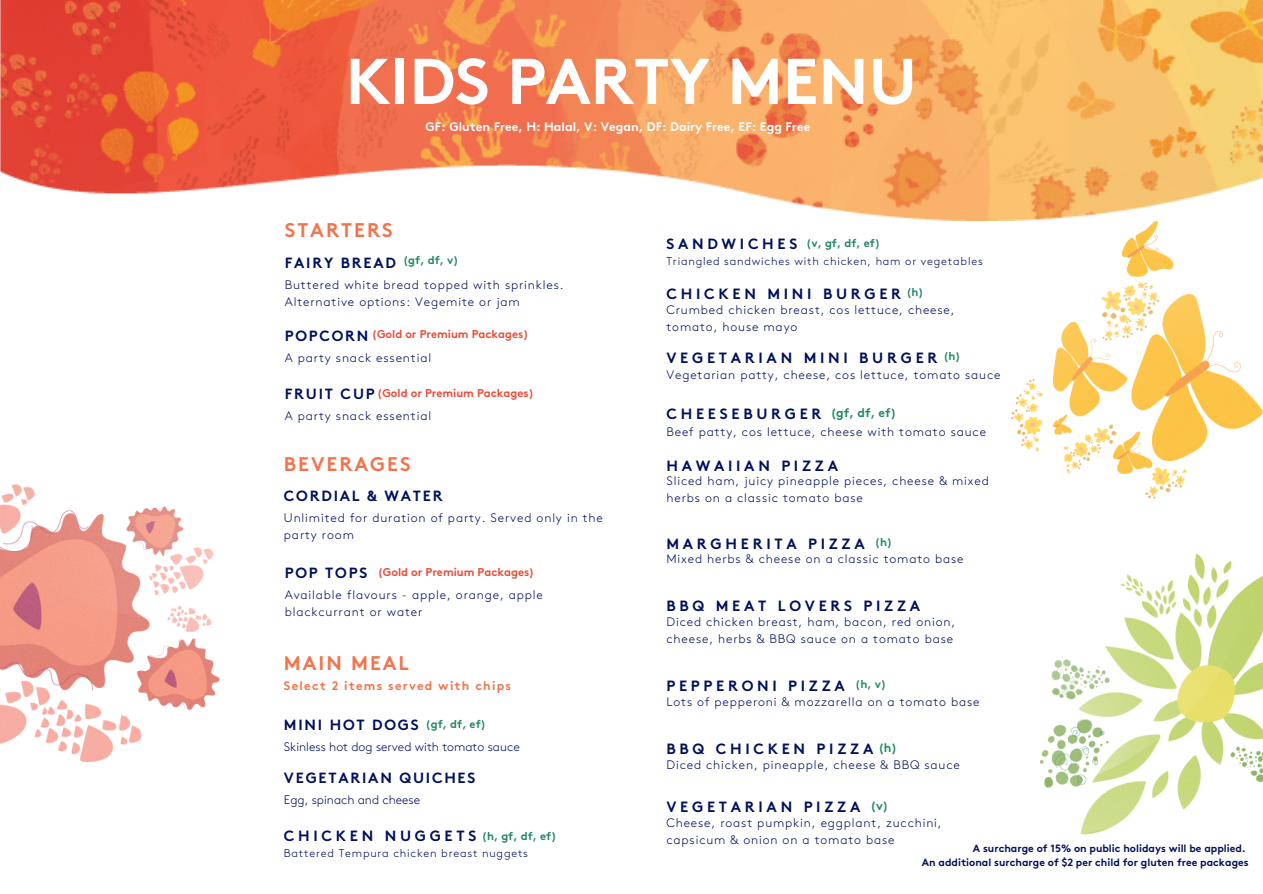
<style>
.page{position:relative;width:1263px;height:894px;background:#fff}
.page>*{position:absolute;margin:0;border:0;box-sizing:border-box;transform-origin:0 0}
.t1{font:700 64.5px "Brown";color:#fff}
.t2{font:700 19.8px "Brown";letter-spacing:.1em;color:#f0754e}
.t3{font:700 14.85px "Brown";letter-spacing:.25em;color:#00105b}
.t4{font:700 14.7px "Brown";letter-spacing:.12em;color:#00105b}
.t5{font:700 12.45px "Brown";color:#fff}
.t6{font:300 12.3px/16.8px "Brown";letter-spacing:.07em;color:#00105b}
.t7{font:300 12.3px "Brown";color:#00105b}
.t8{font:700 12.3px "Brown";letter-spacing:.1em;color:#f0754e}
.t9{font:700 12.3px "Brown";color:#218766}
.t10{font:300 11.25px "Brown";letter-spacing:.07em;color:#00105b}
.t11{font:700 11.25px "Brown";color:#e84c38}
.t12{font:700 11.25px "Brown";color:#218766}
.t13{font:700 10.5px "Brown";color:#00105b}
</style>
<div class="page">
<img style="left:0;top:0;width:1262px;height:220px">
<img style="left:1012px;top:222px;width:250px;height:276px">
<img style="left:1041px;top:553px;width:222px;height:280px">
<img style="left:0;top:484px;width:220px;height:277px">
<p class="t1" style="left:346px;top:58px;width:573px">KIDS PARTY MENU</p>
<p class="t5" style="left:425px;top:122px;width:386px">GF: Gluten Free, H: Halal, V: Vegan, DF: Dairy Free, EF: Egg Free</p>
<p class="t2" style="left:285px;top:223px;width:109px">STARTERS</p>
<p class="t3" style="left:666px;top:238px;width:132px">SANDWICHES</p>
<p class="t12" style="left:806px;top:239px;width:75px">(v, gf, df, ef)</p>
<p class="t12" style="left:403px;top:255px;width:57px">(gf, df, v)</p>
<p class="t4" style="left:285px;top:257px;width:113px">FAIRY BREAD</p>
<p class="t6" style="left:285px;top:276px;width:280px">Buttered white bread topped with sprinkles.</p>
<p class="t6" style="left:285px;top:293px;width:237px">Alternative options: Vegemite or jam</p>
<p class="t4" style="left:285px;top:330px;width:85px">POPCORN</p>
<p class="t11" style="left:372px;top:330px;width:158px">(Gold or Premium Packages)</p>
<p class="t6" style="left:285px;top:349px;width:148px">A party snack essential</p>
<p class="t4" style="left:285px;top:389px;width:91px">FRUIT CUP</p>
<p class="t11" style="left:377px;top:388px;width:158px">(Gold or Premium Packages)</p>
<p class="t6" style="left:285px;top:408px;width:148px">A party snack essential</p>
<p class="t2" style="left:284px;top:456px;width:128px">BEVERAGES</p>
<p class="t4" style="left:284px;top:490px;width:160px">CORDIAL &amp; WATER</p>
<p class="t6" style="left:284px;top:509px;width:320px">Unlimited for duration of party. Served only in the party room</p>
<p class="t4" style="left:285px;top:567px;width:84px">POP TOPS</p>
<p class="t6" style="left:285px;top:586px;width:260px">Available flavours - apple, orange, apple blackcurrant or water</p>
<p class="t11" style="left:378px;top:567px;width:158px">(Gold or Premium Packages)</p>
<p class="t2" style="left:284px;top:655px;width:127px">MAIN MEAL</p>
<p class="t8" style="left:284px;top:681px;width:229px">Select 2 items served with chips</p>
<p class="t4" style="left:284px;top:719px;width:136px">MINI HOT DOGS</p>
<p class="t12" style="left:426px;top:719px;width:62px">(gf, df, ef)</p>
<p class="t7" style="left:284px;top:742px;width:237px">Skinless hot dog served with tomato sauce</p>
<p class="t4" style="left:284px;top:772px;width:193px">VEGETARIAN QUICHES</p>
<p class="t7" style="left:284px;top:794px;width:138px">Egg, spinach and cheese</p>
<p class="t3" style="left:284px;top:830px;width:194px">CHICKEN NUGGETS</p>
<p class="t12" style="left:482px;top:831px;width:76px">(h, gf, df, ef)</p>
<p class="t10" style="left:284px;top:847px;width:246px">Battered Tempura chicken breast nuggets</p>
<p class="t10" style="left:666px;top:257px;width:318px">Triangled sandwiches with chicken, ham or vegetables</p>
<p class="t3" style="left:666px;top:288px;width:236px">CHICKEN MINI BURGER</p>
<p class="t6" style="left:666px;top:302px;width:290px">Crumbed chicken breast, cos lettuce, cheese, tomato, house mayo</p>
<p class="t3" style="left:666px;top:353px;width:272px">VEGETARIAN MINI BURGER</p>
<p class="t6" style="left:666px;top:367px;width:335px">Vegetarian patty, cheese, cos lettuce, tomato sauce</p>
<p class="t3" style="left:666px;top:408px;width:157px">CHEESEBURGER</p>
<p class="t6" style="left:666px;top:423px;width:321px">Beef patty, cos lettuce, cheese with tomato sauce</p>
<p class="t12" style="left:906px;top:288px;width:19px">(h)</p>
<p class="t12" style="left:943px;top:352px;width:19px">(h)</p>
<p class="t9" style="left:831px;top:408px;width:67px">(gf, df, ef)</p>
<p class="t3" style="left:666px;top:460px;width:173px">HAWAIIAN PIZZA</p>
<p class="t6" style="left:666px;top:473px;width:324px">Sliced ham, juicy pineapple pieces, cheese &amp; mixed herbs on a classic tomato base</p>
<p class="t3" style="left:666px;top:538px;width:200px">MARGHERITA PIZZA</p>
<p class="t6" style="left:666px;top:550px;width:299px">Mixed herbs &amp; cheese on a classic tomato base</p>
<p class="t3" style="left:666px;top:600px;width:255px">BBQ MEAT LOVERS PIZZA</p>
<p class="t6" style="left:666px;top:614px;width:290px">Diced chicken breast, ham, bacon, red onion, cheese, herbs &amp; BBQ sauce on a tomato base</p>
<p class="t3" style="left:666px;top:680px;width:180px">PEPPERONI PIZZA</p>
<p class="t6" style="left:666px;top:693px;width:315px">Lots of pepperoni &amp; mozzarella on a tomato base</p>
<p class="t12" style="left:875px;top:537px;width:19px">(h)</p>
<p class="t12" style="left:855px;top:679px;width:32px">(h, v)</p>
<p class="t3" style="left:666px;top:743px;width:208px">BBQ CHICKEN PIZZA</p>
<p class="t6" style="left:666px;top:756px;width:295px">Diced chicken, pineapple, cheese &amp; BBQ sauce</p>
<p class="t9" style="left:878px;top:743px;width:20px">(h)</p>
<p class="t9" style="left:870px;top:801px;width:20px">(v)</p>
<p class="t3" style="left:666px;top:801px;width:195px">VEGETARIAN PIZZA</p>
<p class="t6" style="left:666px;top:815px;width:277px">Cheese, roast pumpkin, eggplant, zucchini, capsicum &amp; onion on a tomato base</p>
<p class="t13" style="left:973px;top:844px;width:274px">A surcharge of 15% on public holidays will be applied.</p>
<p class="t13" style="left:922px;top:858px;width:328px">An additional surcharge of $2 per child for gluten free packages</p>
</div>
